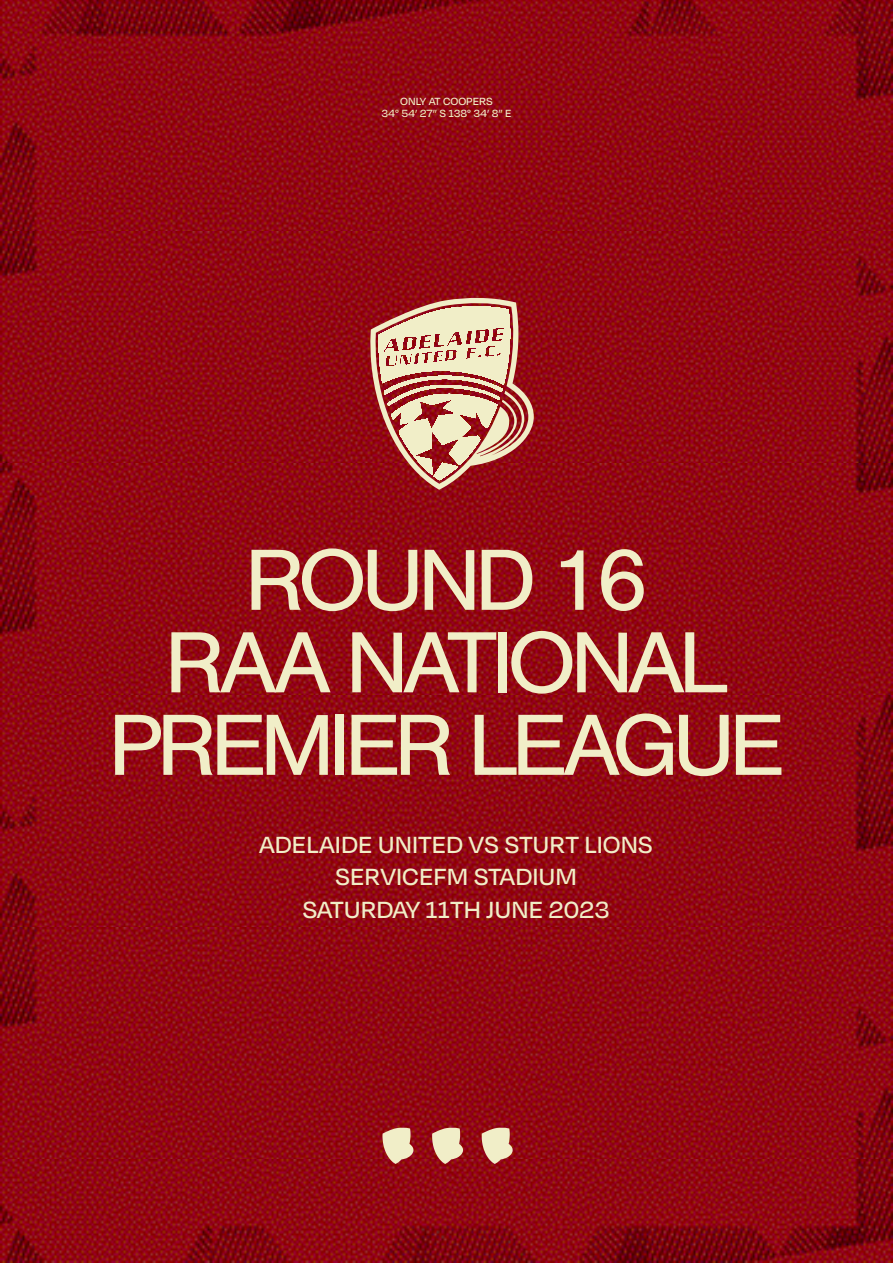
<style>
.page{position:relative;width:893px;height:1263px;background:#fff}
.page>*{position:absolute;margin:0;border:0;box-sizing:border-box;transform-origin:0 0}
.Numbers{font:90px/82.5px "Nimbus San";letter-spacing:-.08em;color:#f1eec8;text-align:center;scale:1.05 1}
.t1{font:500 27px "Degular";color:#f1eec8}
.t2{font:500 12px "Degular";color:#f1eec8}
</style>
<div class="page">
<img style="left:0;top:0;width:892px;height:1263px">
<svg style="left:382px;top:1127px;width:31px;height:37px"></svg>
<svg style="left:432px;top:1127px;width:31px;height:37px"></svg>
<svg style="left:482px;top:1127px;width:31px;height:37px"></svg>
<svg style="left:370px;top:297px;width:164px;height:193px;background:#c38172"></svg>
<p class="t2" style="left:400px;top:94px;width:94px">ONLY AT COOPERS</p>
<p class="t2" style="left:382px;top:106px;width:131px">34° 54’ 27” S 138° 34’ 8” E</p>
<p class="Numbers" style="left:244px;top:540px;width:387px">ROUND 16</p>
<p class="Numbers" style="left:108px;top:623px;width:647px">RAA NATIONAL<br>PREMIER LEAGUE</p>
<p class="t1" style="left:259px;top:828px;width:395px">ADELAIDE UNITED VS STURT LIONS</p>
<p class="t1" style="left:335px;top:860px;width:243px">SERVICEFM STADIUM</p>
<p class="t1" style="left:302px;top:893px;width:309px">SATURDAY 11TH JUNE 2023</p>
</div>
